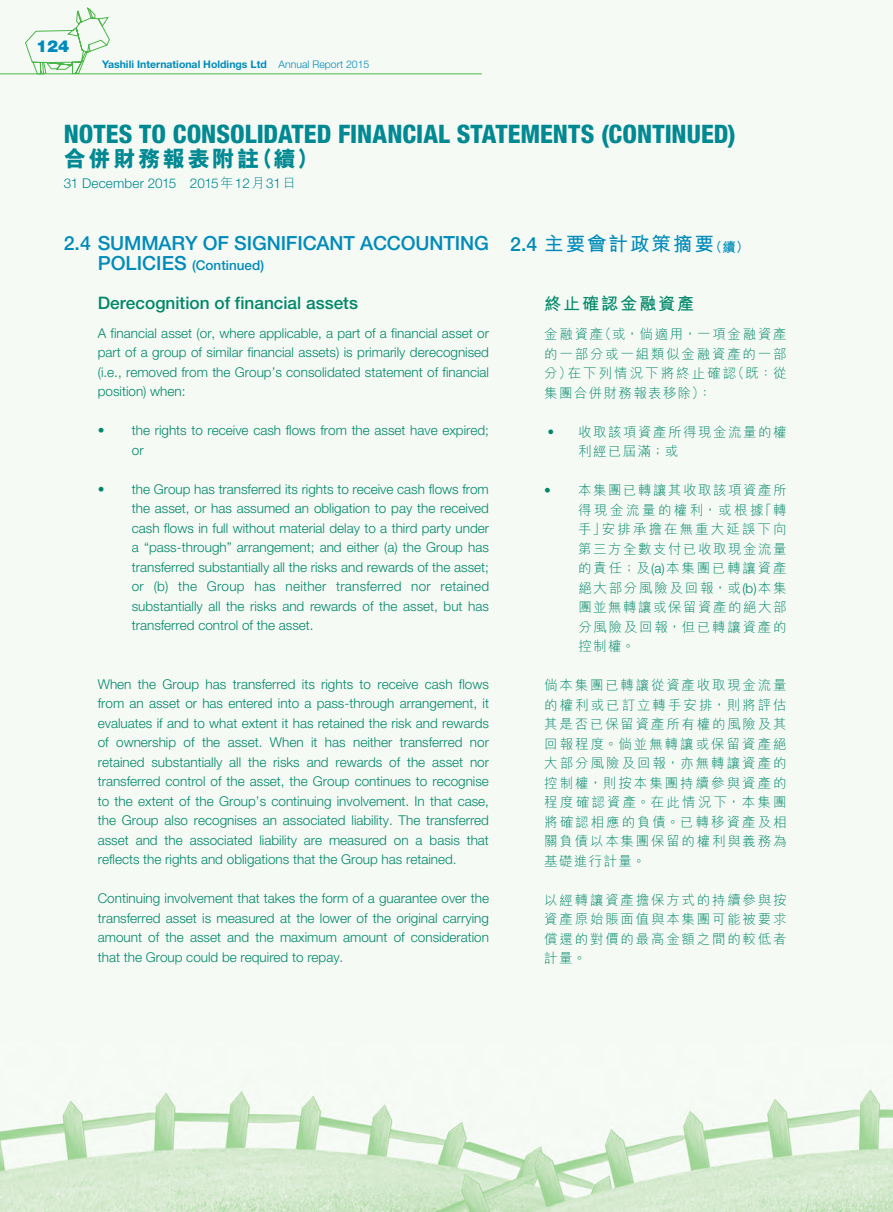
<style>
.page{position:relative;width:893px;height:1212px;background:#fff}
.page>*{position:absolute;margin:0;border:0;box-sizing:border-box;transform-origin:0 0}
.t1{font:800 condensed 25.5px "Helvetica Neue LT Std";color:#008992}
.t2{font:800 22.5px "M Hei HK";letter-spacing:.1em;color:#008992}
.t3{font:500 19.5px "Helvetica Neue LT Std";letter-spacing:-.005em;color:#008bba}
.t4{font:700 19.5px "M Hei HK";letter-spacing:.1em;color:#008bba}
.t5{font:500 17.25px "Helvetica Neue LT Std";color:#008869}
.t6{font:700 17.25px "M Hei HK";letter-spacing:.1em;color:#008869}
.t7{font:900 16.5px "Helvetica Neue LT Std";color:#008bba}
.t8{font:300 13.5px/19.5px "Helvetica Neue LT Std";color:#008869;text-align:justify}
.t9{font:300 13.5px/19.5px "M Hei HK";letter-spacing:.13em;color:#008869;text-align:justify}
.t10{font:300 13.5px "Helvetica Neue LT Std";color:#008992}
.t11{font:300 13.5px/19.5px "M Hei HK";letter-spacing:.11em;color:#008869}
.t12{font:500 13.5px "Helvetica Neue LT Std";color:#008bba}
.t13{font:700 10.5px "Helvetica Neue LT Std";color:#008bba}
.s1{font-weight:300}
.s2{font-family:"M Hei HK"}
.s3{font-size:19.5px}
.s4{font-family:"Helvetica Neue LT Std";font-weight:500}
.s5{font-size:13.5px}
.s6{font-family:"Helvetica Neue LT Std"}
</style>
<div class="page">
<div style="left:0;top:42px;width:893px;height:1170px;background:#f6faf5"></div>
<hr style="left:0;top:73px;width:482px;height:1px;background:#49b748">
<svg style="left:25px;top:7px;width:85px;height:68px"></svg>
<p class="t7" style="left:36px;top:37px;width:35px">124</p>
<p class="t13" style="left:102px;top:58px;width:269px">Yashili International Holdings Ltd <span class="s1">Annual Report 2015</span></p>
<h1 class="t1" style="left:64px;top:118px;width:674px">NOTES TO CONSOLIDATED FINANCIAL STATEMENTS (CONTINUED)</h1>
<h2 class="t2" style="left:64px;top:148px;width:256px">合併財務報表附註（續）</h2>
<p class="t10" style="left:64px;top:175px;width:234px">31 December 2015 2015<span class="s2">年</span>12<span class="s2">月</span>31<span class="s2">日</span></p>
<h3 class="t3" style="left:64px;top:231px;width:427px">2.4 SUMMARY OF SIGNIFICANT ACCOUNTING</h3>
<p class="t12" style="left:98px;top:257px;width:168px"><span class="s3">POLICIES</span> (Continued)</p>
<p class="t5" style="left:98px;top:292px;width:262px">Derecognition of financial assets</p>
<p class="t8" style="left:98px;top:323px;width:393px">A financial asset (or, where applicable, a part of a financial asset or part of a group of similar financial assets) is primarily derecognised (i.e., removed from the Group’s consolidated statement of financial position) when:</p>
<p class="t8" style="left:132px;top:420px;width:359px;text-indent:-34px">• the rights to receive cash flows from the asset have expired; or</p>
<p class="t8" style="left:132px;top:479px;width:359px;text-indent:-34px">• the Group has transferred its rights to receive cash flows from the asset, or has assumed an obligation to pay the received cash flows in full without material delay to a third party under a “pass-through” arrangement; and either (a) the Group has transferred substantially all the risks and rewards of the asset; or (b) the Group has neither transferred nor retained substantially all the risks and rewards of the asset, but has transferred control of the asset.</p>
<p class="t8" style="left:98px;top:674px;width:393px">When the Group has transferred its rights to receive cash flows from an asset or has entered into a pass-through arrangement, it evaluates if and to what extent it has retained the risk and rewards of ownership of the asset. When it has neither transferred nor retained substantially all the risks and rewards of the asset nor transferred control of the asset, the Group continues to recognise to the extent of the Group’s continuing involvement. In that case, the Group also recognises an associated liability. The transferred asset and the associated liability are measured on a basis that reflects the rights and obligations that the Group has retained.</p>
<p class="t8" style="left:98px;top:888px;width:393px">Continuing involvement that takes the form of a guarantee over the transferred asset is measured at the lower of the original carrying amount of the asset and the maximum amount of consideration that the Group could be required to repay.</p>
<h3 class="t4" style="left:510px;top:230px;width:241px"><span class="s4">2.4</span> 主要會計政策摘要<span class="s5">（續）</span></h3>
<p class="t6" style="left:544px;top:291px;width:152px">終止確認金融資產</p>
<p class="t9" style="left:544px;top:324px;width:244px">金融資產（或，倘適用，一項金融資產的一部分或一組類似金融資產的一部分）在下列情況下將終止確認（既：從集團合併財務報表移除）：</p>
<p class="t11" style="left:578px;top:422px;width:210px;text-indent:-34px">• 收取該項資產所得現金流量的權利經已屆滿；或</p>
<p class="t9" style="left:578px;top:480px;width:210px;text-indent:-34px"><span class="s6">•</span> 本集團已轉讓其收取該項資產所得現金流量的權利，或根據「轉手」安排承擔在無重大延誤下向第三方全數支付已收取現金流量的責任；及<span class="s6">(a)</span>本集團已轉讓資產絕大部分風險及回報，或<span class="s6">(b)</span>本集團並無轉讓或保留資產的絕大部分風險及回報，但已轉讓資產的控制權。</p>
<p class="t9" style="left:544px;top:675px;width:244px">倘本集團已轉讓從資產收取現金流量的權利或已訂立轉手安排，則將評估其是否已保留資產所有權的風險及其回報程度。倘並無轉讓或保留資產絕大部分風險及回報，亦無轉讓資產的控制權，則按本集團持續參與資產的程度確認資產。在此情況下，本集團將確認相應的負債。已轉移資產及相關負債以本集團保留的權利與義務為基礎進行計量。</p>
<p class="t9" style="left:544px;top:890px;width:244px">以經轉讓資產擔保方式的持續參與按資產原始賬面值與本集團可能被要求償還的對價的最高金額之間的較低者計量。</p>
</div>
